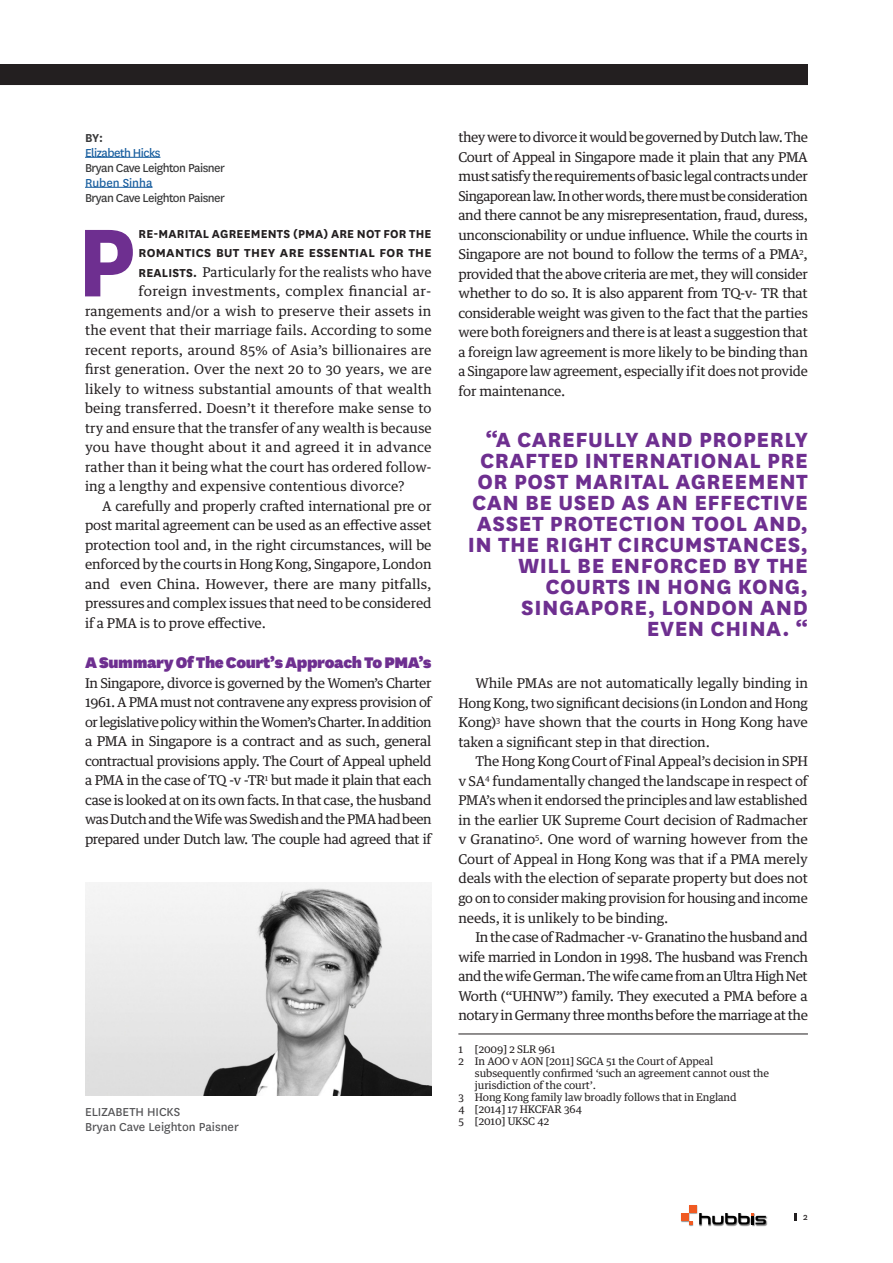
<style>
.page{position:relative;width:893px;height:1263px;background:#fff}
.page>*{position:absolute;margin:0;border:0;box-sizing:border-box;transform-origin:0 0}
.t1{font:700 112.8px "National";color:#6e2f90}
.t2{font:800 24px/21px "National";letter-spacing:.02em;color:#6e2f90;text-align:right}
.t3{font:900 18px "National";letter-spacing:-.02em;color:#6e2f90}
.t4{font:13.5px/19.5px "Guardian Text Egyp";letter-spacing:.005em;color:#231f20;text-align:justify}
.t5{font:700 13.5px "National";letter-spacing:.015em;color:#231f20}
.t6{font:13.5px "National";letter-spacing:-.04em;color:#383839}
.t7{font:13.5px "National";color:#535355}
.t8{font:13.5px "National";letter-spacing:-.04em;color:#175d9e}
.t9{font:13.5px "National";color:#175d9e}
.t10{font:600 13.5px "National";color:#383839}
.t11{font:10.5px "Guardian Text Egyp";letter-spacing:-.01em;color:#231f20}
.t12{font:10.5px "National";color:#231f20}
.s1{font-family:"National";font-weight:700}
</style>
<div class="page">
<hr style="left:85px;top:157px;width:75px;height:1px;background:#175d9e">
<hr style="left:85px;top:187px;width:68px;height:1px;background:#175d9e">
<hr style="left:458px;top:1034px;width:350px;height:1px;background:#231f20">
<img style="left:85px;top:882px;width:347px;height:213px">
<div style="left:0;top:64px;width:808px;height:21px;background:#231f20"></div>
<img style="left:681px;top:1205px;width:86px;height:21px">
<svg style="left:699px;top:1213px;width:67px;height:11px"></svg>
<div style="left:689px;top:1205px;width:8px;height:8px;background:#f05a22"></div>
<div style="left:681px;top:1213px;width:8px;height:8px;background:#f05a22"></div>
<svg style="left:689px;top:1221px;width:4px;height:3px"></svg>
<svg style="left:794px;top:1213px;width:2px;height:7px"></svg>
<p class="t10" style="left:85px;top:128px;width:20px">BY:</p>
<p class="t8" style="left:85px;top:144px;width:77px">Elizabeth Hicks</p>
<p class="t6" style="left:85px;top:159px;width:141px">Bryan Cave Leighton Paisner</p>
<p class="t9" style="left:85px;top:174px;width:69px">Ruben Sinha</p>
<p class="t6" style="left:85px;top:189px;width:141px">Bryan Cave Leighton Paisner</p>
<p class="t1" style="left:76px;top:182px;width:61px">P</p>
<p class="t5" style="left:139px;top:224px;width:294px">RE-MARITAL AGREEMENTS (PMA) ARE NOT FOR THE</p>
<p class="t5" style="left:139px;top:244px;width:295px">ROMANTICS BUT THEY ARE ESSENTIAL FOR THE</p>
<p class="t4" style="left:139px;top:261px;width:295px"><span class="s1">REALISTS.</span> Particularly for the realists who have</p>
<p class="t4" style="left:139px;top:280px;width:295px">foreign investments, complex financial ar-</p>
<p class="t4" style="left:85px;top:300px;width:348px">rangements and/or a wish to preserve their assets in</p>
<p class="t4" style="left:85px;top:319px;width:348px">the event that their marriage fails. According to some</p>
<p class="t4" style="left:85px;top:339px;width:348px">recent reports, around 85% of Asia’s billionaires are</p>
<p class="t4" style="left:85px;top:358px;width:348px">first generation. Over the next 20 to 30 years, we are</p>
<p class="t4" style="left:85px;top:378px;width:348px">likely to witness substantial amounts of that wealth</p>
<p class="t4" style="left:85px;top:397px;width:348px">being transferred. Doesn’t it therefore make sense to</p>
<p class="t4" style="left:85px;top:417px;width:348px">try and ensure that the transfer of any wealth is because</p>
<p class="t4" style="left:85px;top:436px;width:348px">you have thought about it and agreed it in advance</p>
<p class="t4" style="left:85px;top:456px;width:348px">rather than it being what the court has ordered follow-</p>
<p class="t4" style="left:85px;top:475px;width:321px">ing a lengthy and expensive contentious divorce?</p>
<p class="t4" style="left:85px;top:495px;width:348px;text-indent:17px">A carefully and properly crafted international pre or post marital agreement can be used as an effective asset protection tool and, in the right circumstances, will be enforced by the courts in Hong Kong, Singapore, London and even China. However, there are many pitfalls, pressures and complex issues that need to be considered if a PMA is to prove effective.</p>
<p class="t3" style="left:85px;top:650px;width:348px">A Summary Of The Court’s Approach To PMA’s</p>
<p class="t4" style="left:85px;top:672px;width:348px">In Singapore, divorce is governed by the Women’s Charter 1961. A PMA must not contravene any express provision of or legislative policy within the Women’s Charter. In addition a PMA in Singapore is a contract and as such, general contractual provisions apply. The Court of Appeal upheld a PMA in the case of TQ -v -TR<sup>1</sup> but made it plain that each case is looked at on its own facts. In that case, the husband was Dutch and the Wife was Swedish and the PMA had been prepared under Dutch law. The couple had agreed that if</p>
<p class="t7" style="left:85px;top:1103px;width:97px">ELIZABETH HICKS</p>
<p class="t7" style="left:85px;top:1118px;width:155px">Bryan Cave Leighton Paisner</p>
<p class="t4" style="left:458px;top:126px;width:351px">they were to divorce it would be governed by Dutch law. The Court of Appeal in Singapore made it plain that any PMA must satisfy the requirements of basic legal contracts under Singaporean law. In other words, there must be consideration and there cannot be any misrepresentation, fraud, duress, unconscionability or undue influence. While the courts in Singapore are not bound to follow the terms of a PMA<sup>2</sup>, provided that the above criteria are met, they will consider whether to do so. It is also apparent from TQ-v- TR that considerable weight was given to the fact that the parties were both foreigners and there is at least a suggestion that a foreign law agreement is more likely to be binding than a Singapore law agreement, especially if it does not provide for maintenance.</p>
<p class="t2" style="left:468px;top:428px;width:342px">“A CAREFULLY AND PROPERLY<br>CRAFTED INTERNATIONAL PRE<br>OR POST MARITAL AGREEMENT<br>CAN BE USED AS AN EFFECTIVE<br>ASSET PROTECTION TOOL AND,<br>IN THE RIGHT CIRCUMSTANCES,<br>WILL BE ENFORCED BY THE<br>COURTS IN HONG KONG,<br>SINGAPORE, LONDON AND<br>EVEN CHINA. “</p>
<p class="t4" style="left:458px;top:672px;width:351px;text-indent:17px">While PMAs are not automatically legally binding in Hong Kong, two significant decisions (in London and Hong Kong)<sup>3</sup> have shown that the courts in Hong Kong have taken a significant step in that direction.</p>
<p class="t4" style="left:458px;top:750px;width:351px;text-indent:17px">The Hong Kong Court of Final Appeal’s decision in SPH v SA<sup>4</sup> fundamentally changed the landscape in respect of PMA’s when it endorsed the principles and law established in the earlier UK Supreme Court decision of Radmacher v Granatino<sup>5</sup>. One word of warning however from the Court of Appeal in Hong Kong was that if a PMA merely deals with the election of separate property but does not go on to consider making provision for housing and income needs, it is unlikely to be binding.</p>
<p class="t4" style="left:458px;top:926px;width:351px;text-indent:17px">In the case of Radmacher -v- Granatino the husband and wife married in London in 1998. The husband was French and the wife German. The wife came from an Ultra High Net Worth (“UHNW”) family. They executed a PMA before a notary in Germany three months before the marriage at the</p>
<p class="t11" style="left:458px;top:1040px;width:98px">1 [2009] 2 SLR 961</p>
<p class="t11" style="left:458px;top:1052px;width:256px">2 In AOO v AON [2011] SGCA 51 the Court of Appeal</p>
<p class="t11" style="left:475px;top:1064px;width:296px">subsequently confirmed ‘such an agreement cannot oust the</p>
<p class="t11" style="left:475px;top:1076px;width:123px">jurisdiction of the court’.</p>
<p class="t11" style="left:458px;top:1088px;width:280px">3 Hong Kong family law broadly follows that in England</p>
<p class="t11" style="left:458px;top:1100px;width:125px">4 [2014] 17 HKCFAR 364</p>
<p class="t11" style="left:458px;top:1112px;width:92px">5 [2010] UKSC 42</p>
<p class="t12" style="left:803px;top:1210px;width:6px">2</p>
</div>
